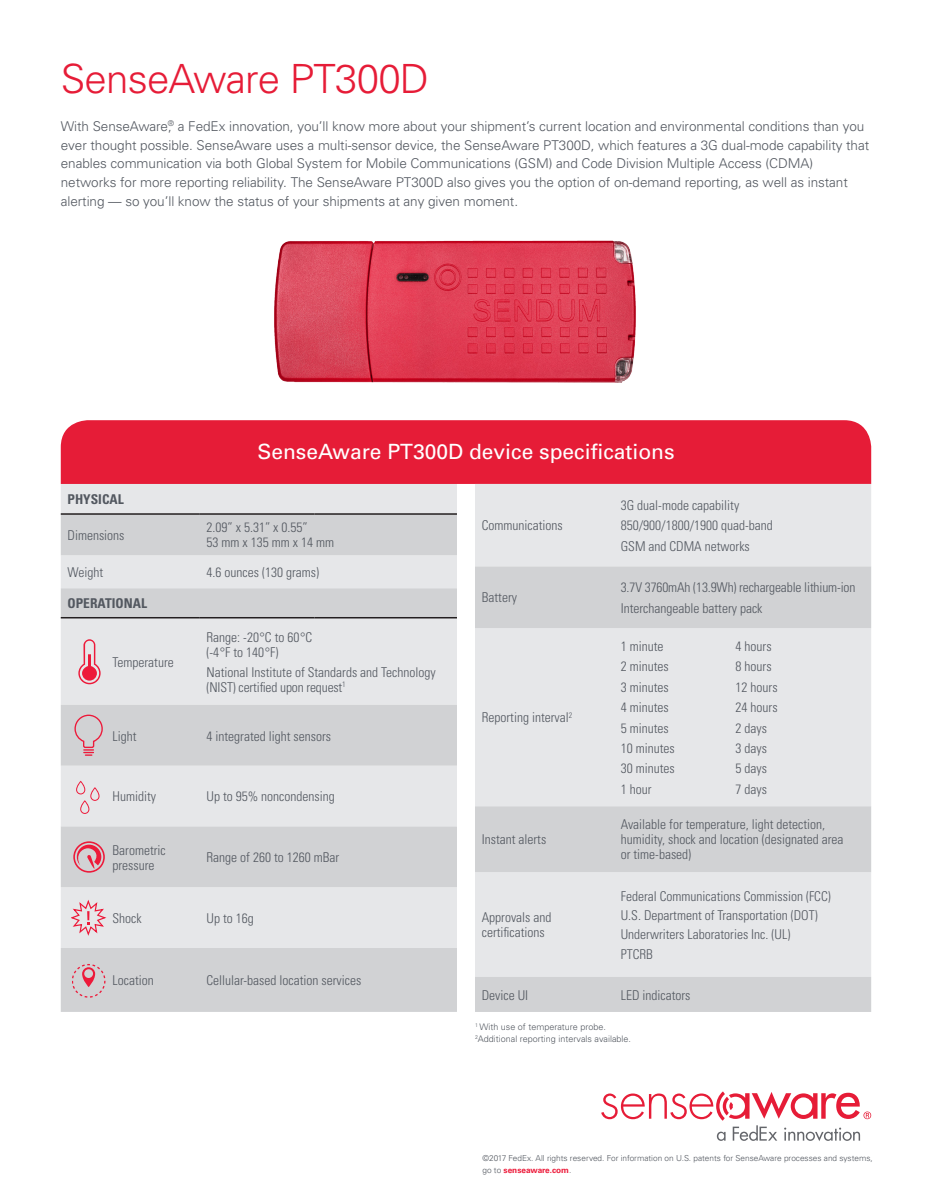
<style>
.page{position:relative;width:932px;height:1202px;background:#fff}
.page>*{position:absolute;margin:0;border:0;box-sizing:border-box;transform-origin:0 0}
.t1{font:300 40.2px "Univers";letter-spacing:-.02em;color:#e61c37}
.t2{font:21px "Univers";color:#fff}
.t3{font:300 condensed 13.5px/20.4px "Univers";color:#535860}
.t4{font:300 13.5px/18.8px "Univers";letter-spacing:-.005em;color:#535860}
.t5{font:700 condensed 13.5px "Univers";color:#535860}
.t6{font:300 9px/12px "Univers";color:#535860}
.t7{font:300 8.25px/12px "Univers LT Std";color:#535860}
.s1{font-stretch:normal}
.s2{font-weight:700;color:#ed1a3a}
</style>
<div class="page">
<img style="left:274px;top:240px;width:362px;height:143px">
<svg style="left:601px;top:1091px;width:270px;height:50px"></svg>
<div style="left:61px;top:420px;width:810px;height:64px;background:#e61c37"></div>
<div style="left:61px;top:484px;width:396px;height:29px;background:#e6e7e9"></div>
<svg style="left:61px;top:515px;width:396px;height:496px;fill:#d1d2d4"></svg>
<hr style="left:61px;top:513px;width:139px;height:2px;background:#231f20">
<hr style="left:200px;top:513px;width:114px;height:2px;background:#231f20">
<hr style="left:314px;top:513px;width:143px;height:2px;background:#231f20">
<hr style="left:61px;top:617px;width:139px;height:1px;background:#231f20">
<hr style="left:200px;top:617px;width:114px;height:1px;background:#231f20">
<hr style="left:314px;top:617px;width:143px;height:1px;background:#231f20">
<svg style="left:72px;top:964px;width:33px;height:33px"></svg>
<svg style="left:74px;top:714px;width:29px;height:41px"></svg>
<svg style="left:76px;top:780px;width:23px;height:34px"></svg>
<svg style="left:73px;top:841px;width:32px;height:31px"></svg>
<svg style="left:72px;top:900px;width:34px;height:35px"></svg>
<div style="left:475px;top:484px;width:396px;height:82px;background:#e6e7e9"></div>
<svg style="left:475px;top:566px;width:396px;height:446px;fill:#e6e7e9"></svg>
<svg style="left:78px;top:639px;width:23px;height:45px"></svg>
<h1 class="t1" style="left:61px;top:55px;width:370px">SenseAware PT300D</h1>
<p class="t4" style="left:61px;top:116px;width:810px">With SenseAware,<sup>®</sup> a FedEx innovation, you’ll know more about your shipment’s current location and environmental conditions than you ever thought possible. SenseAware uses a multi-sensor device, the SenseAware PT300D, which features a 3G dual-mode capability that enables communication via both Global System for Mobile Communications (GSM) and Code Division Multiple Access (CDMA) networks for more reporting reliability. The SenseAware PT300D also gives you the option of on-demand reporting, as well as instant alerting — so you’ll know the status of your shipments at any given moment.</p>
<h2 class="t2" style="left:257px;top:439px;width:418px">SenseAware PT300D device specifications</h2>
<p class="t5" style="left:68px;top:491px;width:58px">PHYSICAL</p>
<p class="t3" style="left:68px;top:525px;width:58px">Dimensions</p>
<p class="t3" style="left:206px;top:520px;width:129px;line-height:15px">2.09” x 5.31” x 0.55”<br>53 mm x 135 mm x 14 mm</p>
<p class="t3" style="left:68px;top:562px;width:37px">Weight</p>
<p class="t3" style="left:206px;top:562px;width:114px">4.6 ounces (130 grams)</p>
<p class="t5" style="left:68px;top:595px;width:81px">OPERATIONAL</p>
<p class="t3" style="left:112px;top:651px;width:63px">Temperature</p>
<p class="t3" style="left:206px;top:629px;width:107px;line-height:15px">Range: -20<span class="s1">°</span>C to 60<span class="s1">°</span>C (-4<span class="s1">°</span>F to 140<span class="s1">°</span>F)</p>
<p class="t3" style="left:206px;top:664px;width:231px;line-height:15px">National Institute of Standards and Technology (NIST) certified upon request<sup>1</sup></p>
<p class="t3" style="left:112px;top:725px;width:25px">Light</p>
<p class="t3" style="left:206px;top:725px;width:126px">4 integrated light sensors</p>
<p class="t3" style="left:112px;top:786px;width:45px">Humidity</p>
<p class="t3" style="left:206px;top:786px;width:130px">Up to 95% noncondensing</p>
<p class="t3" style="left:112px;top:842px;width:55px;line-height:15px">Barometric pressure</p>
<p class="t3" style="left:206px;top:847px;width:134px">Range of 260 to 1260 mBar</p>
<p class="t3" style="left:112px;top:907px;width:31px">Shock</p>
<p class="t3" style="left:206px;top:907px;width:49px">Up to 16g</p>
<p class="t3" style="left:112px;top:970px;width:43px">Location</p>
<p class="t3" style="left:206px;top:970px;width:156px">Cellular-based location services</p>
<p class="t3" style="left:482px;top:515px;width:82px">Communications</p>
<p class="t3" style="left:620px;top:495px;width:154px">3G dual-mode capability<br>850/900/1800/1900 quad-band<br>GSM and CDMA networks</p>
<p class="t3" style="left:482px;top:587px;width:37px">Battery</p>
<p class="t3" style="left:620px;top:577px;width:236px">3.7V 3760mAh (13.9Wh) rechargeable lithium-ion<br>Interchangeable battery pack</p>
<p class="t3" style="left:482px;top:707px;width:92px">Reporting interval<sup>2</sup></p>
<p class="t3" style="left:482px;top:829px;width:66px">Instant alerts</p>
<p class="t3" style="left:482px;top:909px;width:71px;line-height:15px">Approvals and certifications</p>
<p class="t3" style="left:620px;top:636px;width:55px">1 minute<br>2 minutes<br>3 minutes<br>4 minutes<br>5 minutes<br>10 minutes<br>30 minutes<br>1 hour</p>
<p class="t3" style="left:735px;top:636px;width:43px">4 hours<br>8 hours<br>12 hours<br>24 hours<br>2 days<br>3 days<br>5 days<br>7 days</p>
<p class="t3" style="left:620px;top:817px;width:224px;line-height:15px">Available for temperature, light detection, humidity, shock and location (designated area or time-based)</p>
<p class="t3" style="left:620px;top:886px;width:211px;line-height:19.4px">Federal Communications Commission (FCC)<br>U.S. Department of Transportation (DOT)<br>Underwriters Laboratories Inc. (UL)<br>PTCRB</p>
<p class="t3" style="left:482px;top:984px;width:48px">Device UI</p>
<p class="t3" style="left:620px;top:984px;width:71px">LED indicators</p>
<p class="t6" style="left:475px;top:1020px;width:157px"><sup>1</sup> With use of temperature probe.<br><sup>2</sup>Additional reporting intervals available.</p>
<p class="t7" style="left:482px;top:1151px;width:392px">©2017 FedEx. All rights reserved. For information on U.S. patents for SenseAware processes and systems, go to <span class="s2">senseaware.com</span>.</p>
</div>
